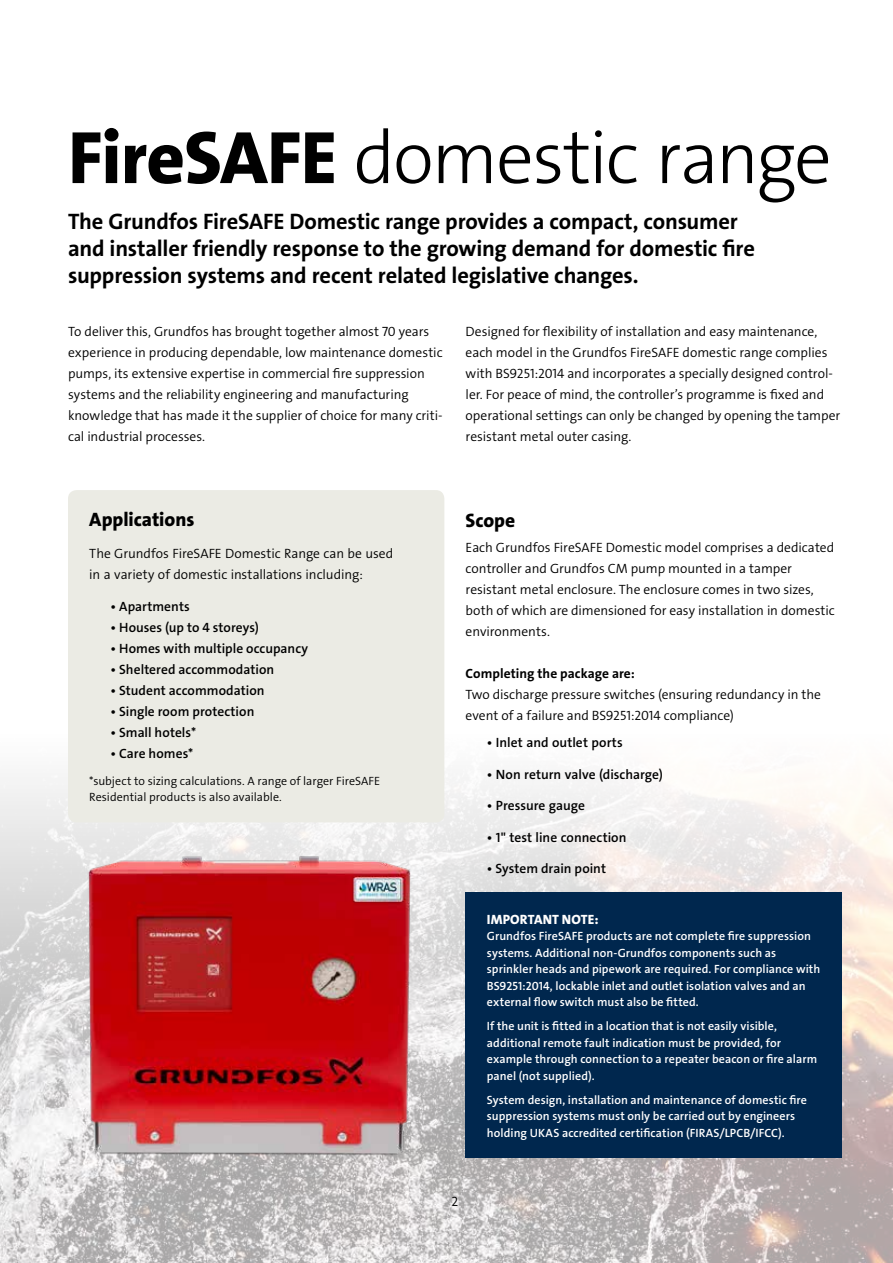
<style>
.page{position:relative;width:893px;height:1263px;background:#fff}
.page>*{position:absolute;margin:0;border:0;box-sizing:border-box;transform-origin:0 0}
.t1{font:75px "Grundfos The Sans V2 OT 3 L";letter-spacing:-.03em;color:#000}
.t2{font:22.5px/27px "Grundfos The Sans V2 OT 7 B";letter-spacing:-.01em;color:#000}
.t3{font:19.5px "Grundfos The Sans V2 OT 8 XB";letter-spacing:-.005em;color:#000}
.t4{font:13.5px/21px "Grundfos The Sans V2 OT 4 SL";letter-spacing:-.005em;color:#000}
.t5{font:13.5px "Grundfos The Sans V2 OT 6 SB";letter-spacing:.005em;color:#000}
.t6{font:13.5px "Grundfos The Sans V2 OT 7 B";color:#000}
.t7{font:13.5px "Grundfos The Sans V2 OT 8 XB";letter-spacing:.01em;color:#fff}
.t8{font:12px/16.5px "Grundfos The Sans V2 OT 6 SB";letter-spacing:.005em;color:#fff}
.t9{font:12px/16.5px "Grundfos The Sans V2 OT 4 SL";color:#000}
.s1{font-family:"Grundfos The Sans V2 OT 8 XB"}
</style>
<div class="page">
<img style="left:0;top:490px;width:893px;height:773px">
<div style="left:68px;top:490px;width:376px;height:332px;background:#ebebe4;border-radius:9px"></div>
<img style="left:77px;top:850px;width:346px;height:310px">
<div style="left:466px;top:892px;width:376px;height:266px;background:#00274e"></div>
<h1 class="t1" style="left:68px;top:110px;width:765px"><span class="s1">FireSAFE</span> domestic range</h1>
<h2 class="t2" style="left:68px;top:208px;width:688px">The Grundfos FireSAFE Domestic range provides a compact, consumer and installer friendly response to the growing demand for domestic fire suppression systems and recent related legislative changes.</h2>
<p class="t4" style="left:68px;top:321px;width:376px">To deliver this, Grundfos has brought together almost 70 years experience in producing dependable, low maintenance domestic pumps, its extensive expertise in commercial fire suppression systems and the reliability engineering and manufacturing knowledge that has made it the supplier of choice for many criti&shy;cal industrial processes.</p>
<p class="t4" style="left:466px;top:321px;width:376px">Designed for flexibility of installation and easy maintenance, each model in the Grundfos FireSAFE domestic range complies with BS9251:2014 and incorporates a specially designed control&shy;ler. For peace of mind, the controller’s programme is fixed and operational settings can only be changed by opening the tamper resistant metal outer casing.</p>
<h3 class="t3" style="left:89px;top:507px;width:107px">Applications</h3>
<p class="t4" style="left:89px;top:543px;width:306px">The Grundfos FireSAFE Domestic Range can be used in a variety of domestic installations including:</p>
<p class="t5" style="left:111px;top:597px;width:81px">• Apartments</p>
<p class="t5" style="left:111px;top:618px;width:150px">• Houses (up to 4 storeys)</p>
<p class="t5" style="left:111px;top:639px;width:199px">• Homes with multiple occupancy</p>
<p class="t5" style="left:111px;top:660px;width:165px">• Sheltered accommodation</p>
<p class="t5" style="left:111px;top:681px;width:156px">• Student accommodation</p>
<p class="t5" style="left:111px;top:702px;width:145px">• Single room protection</p>
<p class="t5" style="left:111px;top:723px;width:87px">• Small hotels*</p>
<p class="t5" style="left:111px;top:744px;width:84px">• Care homes*</p>
<p class="t9" style="left:89px;top:772px;width:292px">*subject to sizing calculations. A range of larger FireSAFE<br>Residential products is also available.</p>
<h3 class="t3" style="left:466px;top:507px;width:51px">Scope</h3>
<p class="t4" style="left:466px;top:537px;width:371px">Each Grundfos FireSAFE Domestic model comprises a dedicated controller and Grundfos CM pump mounted in a tamper resistant metal enclosure. The enclosure comes in two sizes, both of which are dimensioned for easy installation in domestic environments.</p>
<p class="t6" style="left:466px;top:665px;width:171px">Completing the package are:</p>
<p class="t4" style="left:466px;top:684px;width:357px">Two discharge pressure switches (ensuring redundancy in the event of a failure and BS9251:2014 compliance)</p>
<p class="t5" style="left:487px;top:734px;width:137px">• Inlet and outlet ports</p>
<p class="t5" style="left:487px;top:765px;width:177px">• Non return valve (discharge)</p>
<p class="t5" style="left:487px;top:797px;width:100px">• Pressure gauge</p>
<p class="t5" style="left:487px;top:828px;width:141px">• 1" test line connection</p>
<p class="t5" style="left:487px;top:860px;width:121px">• System drain point</p>
<p class="t7" style="left:487px;top:910px;width:113px">IMPORTANT NOTE:</p>
<p class="t8" style="left:487px;top:928px;width:335px">Grundfos FireSAFE products are not complete fire suppression systems. Additional non-Grundfos components such as sprinkler heads and pipework are required. For compliance with BS9251:2014, lockable inlet and outlet isolation valves and an external flow switch must also be fitted.</p>
<p class="t8" style="left:487px;top:1018px;width:332px">If the unit is fitted in a location that is not easily visible, additional remote fault indication must be provided, for example through connection to a repeater beacon or fire alarm panel (not supplied).</p>
<p class="t8" style="left:487px;top:1091px;width:322px">System design, installation and maintenance of domestic fire suppression systems must only be carried out by engineers holding UKAS accredited certification (FIRAS/LPCB/IFCC).</p>
<p class="t4" style="left:452px;top:1191px;width:8px">2</p>
</div>
